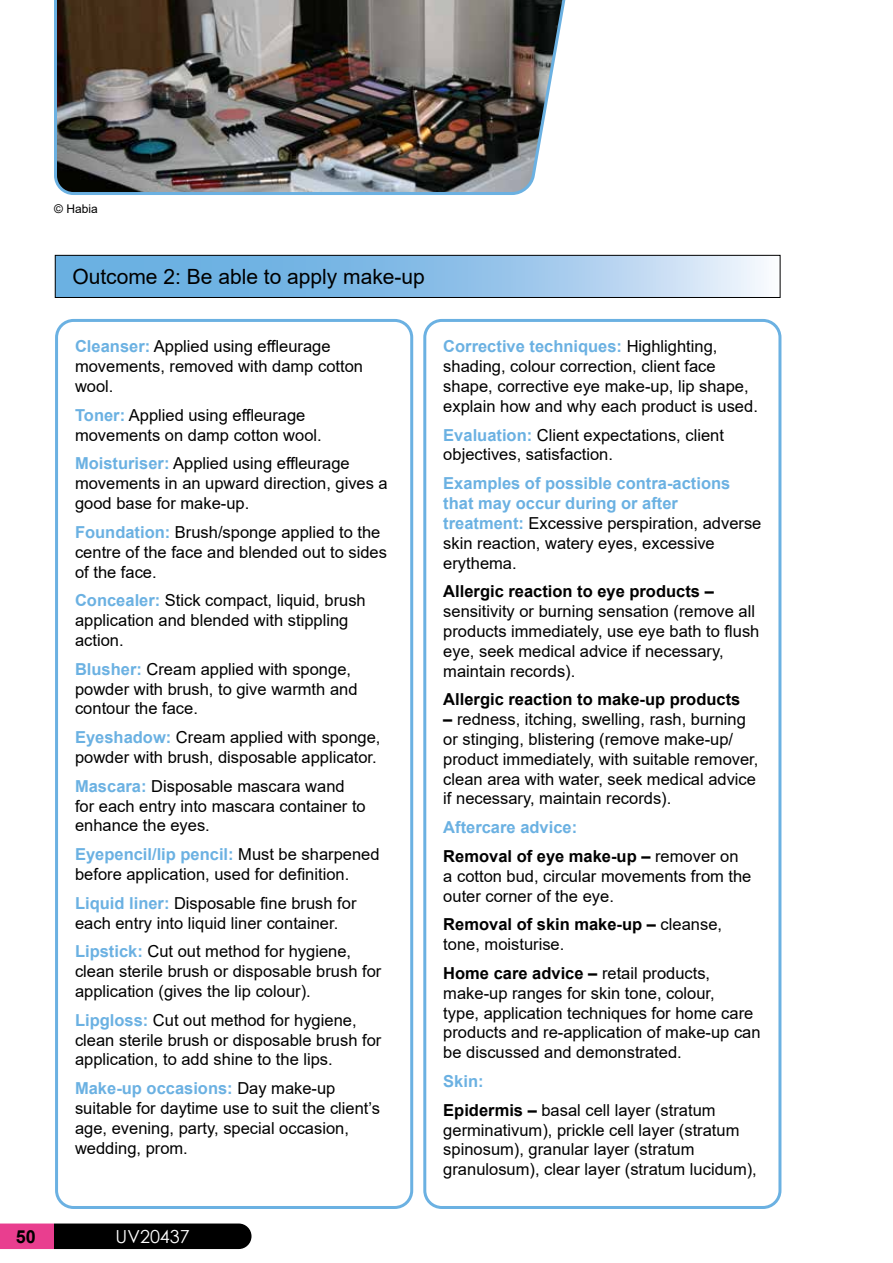
<style>
.page{position:relative;width:893px;height:1263px;background:#fff}
.page>*{position:absolute;margin:0;border:0;box-sizing:border-box;transform-origin:0 0}
.t1{font:21px "Arial";color:#000}
.t2{font:18px "Century Gothic";color:#fff}
.t3{font:700 18px "Arial";color:#000}
.t4{font:16.5px/19.8px "Arial";color:#000}
.t5{font:700 16.5px/28.8px "Arial";color:#000}
.t6{font:12px "Arial";color:#000}
.s1{font-weight:700;color:#6bb1e2}
.s2{font-weight:700}
.s3{color:#6bb1e2}
.s4{font-weight:400}
</style>
<div class="page">
<svg style="left:57px;top:257px;width:707px;height:39px;background:#92c3e9"></svg>
<div style="left:55px;top:255px;width:725px;height:43px;border:1px solid #000"></div>
<svg style="left:0;top:1223px;width:251px;height:26px;background:#381425"></svg>
<div style="left:55px;top:319px;width:358px;height:890px;border:3px solid #6bb1e2;border-radius:17px"></div>
<div style="left:423px;top:319px;width:358px;height:890px;border:3px solid #6bb1e2;border-radius:17px"></div>
<img style="left:54px;top:0;width:512px;height:195px">
<p class="t6" style="left:54px;top:200px;width:45px">© Habia</p>
<p class="t1" style="left:72px;top:262px;width:354px">Outcome 2: Be able to apply make-up</p>
<p class="t4" style="left:75px;top:337px;width:289px"><span class="s1">Cleanser:</span> Applied using effleurage movements, removed with damp cotton wool.</p>
<p class="t4" style="left:75px;top:405px;width:248px"><span class="s1">Toner:</span> Applied using effleurage movements on damp cotton wool.</p>
<p class="t4" style="left:75px;top:454px;width:314px"><span class="s1">Moisturiser:</span> Applied using effleurage movements in an upward direction, gives a good base for make-up.</p>
<p class="t4" style="left:75px;top:522px;width:313px"><span class="s1">Foundation:</span> Brush/sponge applied to the centre of the face and blended out to sides of the face.</p>
<p class="t4" style="left:75px;top:590px;width:292px"><span class="s1">Concealer:</span> Stick compact, liquid, brush application and blended with stippling action.</p>
<p class="t4" style="left:75px;top:659px;width:284px"><span class="s1">Blusher:</span> Cream applied with sponge, powder with brush, to give warmth and contour the face.</p>
<p class="t4" style="left:75px;top:727px;width:307px"><span class="s1">Eyeshadow:</span> Cream applied with sponge, powder with brush, disposable applicator.</p>
<p class="t4" style="left:75px;top:776px;width:292px"><span class="s1">Mascara:</span> Disposable mascara wand for each entry into mascara container to enhance the eyes.</p>
<p class="t4" style="left:75px;top:844px;width:306px"><span class="s1">Eyepencil/lip pencil:</span> Must be sharpened before application, used for definition.</p>
<p class="t4" style="left:75px;top:893px;width:283px"><span class="s1">Liquid liner:</span> Disposable fine brush for each entry into liquid liner container.</p>
<p class="t4" style="left:75px;top:942px;width:308px"><span class="s1">Lipstick:</span> Cut out method for hygiene, clean sterile brush or disposable brush for application (gives the lip colour).</p>
<p class="t4" style="left:75px;top:1010px;width:308px"><span class="s1">Lipgloss:</span> Cut out method for hygiene, clean sterile brush or disposable brush for application, to add shine to the lips.</p>
<p class="t4" style="left:75px;top:1078px;width:307px"><span class="s1">Make-up occasions:</span> Day make-up suitable for daytime use to suit the client’s age, evening, party, special occasion, wedding, prom.</p>
<p class="t3" style="left:16px;top:1224px;width:22px">50</p>
<p class="t2" style="left:116px;top:1223px;width:76px">UV20437</p>
<p class="t4" style="left:443px;top:337px;width:316px"><span class="s1">Corrective techniques:</span> Highlighting, shading, colour correction, client face shape, corrective eye make-up, lip shape, explain how and why each product is used.</p>
<p class="t4" style="left:443px;top:425px;width:282px"><span class="s1">Evaluation:</span> Client expectations, client objectives, satisfaction.</p>
<p class="t4" style="left:443px;top:473px;width:320px"><span class="s1">Examples of possible contra-actions that may occur during or after treatment:</span> Excessive perspiration, adverse skin reaction, watery eyes, excessive erythema.</p>
<p class="t5" style="left:443px;top:577px;width:272px">Allergic reaction to eye products –</p>
<p class="t4" style="left:443px;top:601px;width:318px">sensitivity or burning sensation (remove all products immediately, use eye bath to flush eye, seek medical advice if necessary, maintain records).</p>
<p class="t5" style="left:443px;top:685px;width:299px">Allergic reaction to make-up products</p>
<p class="t4" style="left:443px;top:709px;width:317px"><span class="s2">–</span> redness, itching, swelling, rash, burning or stinging, blistering (remove make-up/ product immediately, with suitable remover, clean area with water, seek medical advice if necessary, maintain records).</p>
<p class="t5" style="left:443px;top:813px;width:297px"><span class="s3">Aftercare advice:<br></span>Removal of eye make-up – <span class="s4">remover on</span></p>
<p class="t4" style="left:443px;top:866px;width:310px">a cotton bud, circular movements from the outer corner of the eye.</p>
<p class="t4" style="left:443px;top:914px;width:280px"><span class="s2">Removal of skin make-up –</span> cleanse, tone, moisturise.</p>
<p class="t4" style="left:443px;top:963px;width:319px"><span class="s2">Home care advice –</span> retail products, make-up ranges for skin tone, colour,<br>type, application techniques for home care products and re-application of make-up can be discussed and demonstrated.</p>
<p class="t4" style="left:443px;top:1067px;width:274px;line-height:28.8px"><span class="s1">Skin:<br></span><span class="s2">Epidermis –</span> basal cell layer (stratum</p>
<p class="t4" style="left:443px;top:1120px;width:315px">germinativum), prickle cell layer (stratum spinosum), granular layer (stratum granulosum), clear layer (stratum lucidum),</p>
</div>
